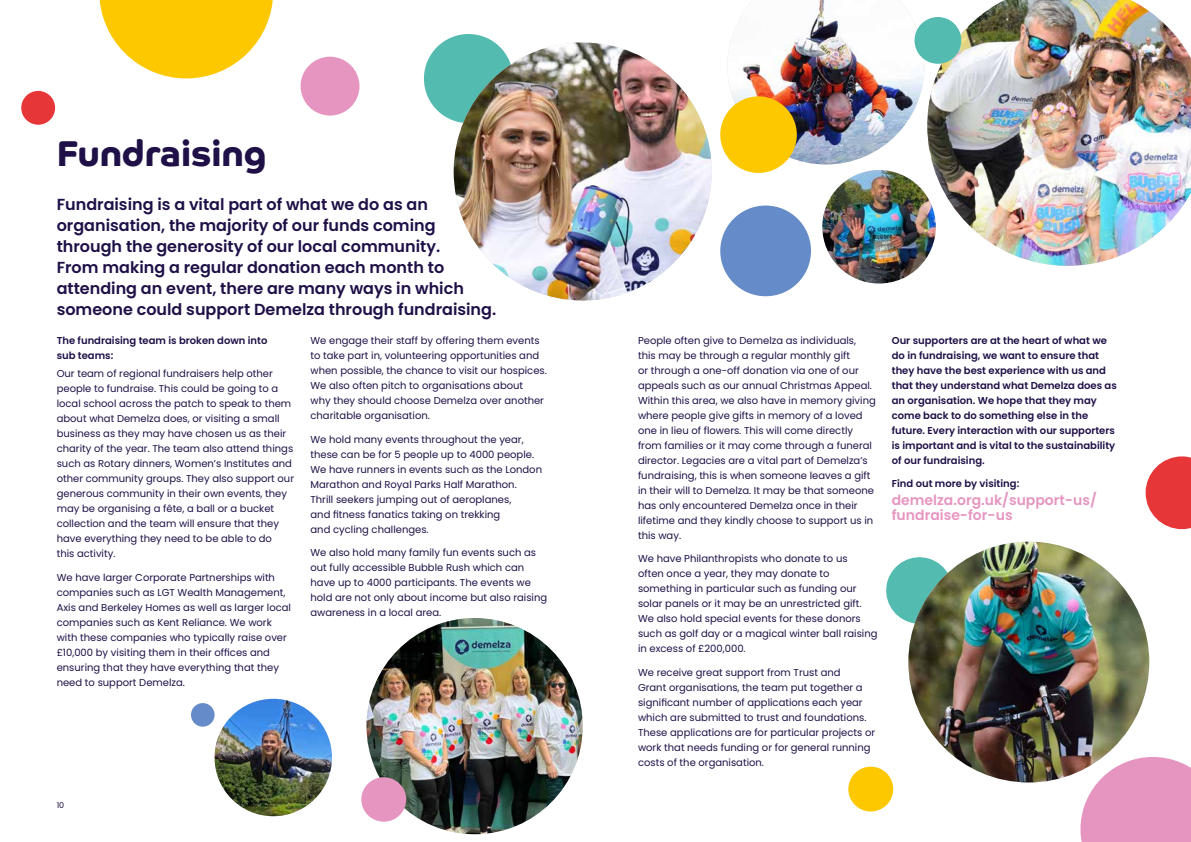
<style>
.page{position:relative;width:1191px;height:842px;background:#fff}
.page>*{position:absolute;margin:0;border:0;box-sizing:border-box;transform-origin:0 0}
.t1{font:700 36px "Co Headline";color:#1f1047}
.t2{font:600 16px/21px "Poppins";color:#1f1047}
.t3{font:600 14px/15px "Poppins";color:#e695c0}
.t4{font:10px/15px "Poppins";color:#1f1047}
.t5{font:600 10px/15px "Poppins";color:#1f1047}
.t6{font:8px "Poppins";color:#1f1047}
</style>
<div class="page">
<img style="left:822px;top:170px;width:113px;height:113px;border-radius:57px">
<div style="left:424px;top:34px;width:89px;height:89px;background:#53bbaf;border-radius:50%"></div>
<svg style="left:886px;top:557px;width:67px;height:67px"></svg>
<img style="left:366px;top:618px;width:217px;height:216px;border-radius:108px">
<img style="left:454px;top:43px;width:257px;height:257px;border-radius:129px">
<svg style="left:1145px;top:456px;width:46px;height:73px"></svg>
<svg style="left:99px;top:0;width:174px;height:78px"></svg>
<svg style="left:1072px;top:748px;width:119px;height:94px"></svg>
<img style="left:908px;top:542px;width:241px;height:240px;border-radius:120px">
<div style="left:848px;top:767px;width:45px;height:44px;background:#fec800;border-radius:50%"></div>
<img style="left:727px;top:0;width:197px;height:164px">
<div style="left:720px;top:96px;width:77px;height:77px;background:#fec800;border-radius:50%"></div>
<div style="left:300px;top:57px;width:59px;height:59px;background:#e695c0;border-radius:50%"></div>
<img style="left:927px;top:0;width:264px;height:266px">
<img style="left:214px;top:699px;width:118px;height:117px;border-radius:59px">
<div style="left:21px;top:91px;width:34px;height:34px;background:#e73638;border-radius:50%"></div>
<div style="left:720px;top:206px;width:91px;height:90px;background:#658bc8;border-radius:50%"></div>
<div style="left:361px;top:777px;width:45px;height:45px;background:#e695c0;border-radius:50%"></div>
<div style="left:914px;top:17px;width:47px;height:47px;background:#53bbaf;border-radius:50%"></div>
<div style="left:191px;top:703px;width:23px;height:24px;background:#658bc8;border-radius:50%"></div>
<h1 class="t1" style="left:57px;top:133px;width:211px">Fundraising</h1>
<p class="t2" style="left:57px;top:194px;width:441px">Fundraising is a vital part of what we do as an organisation, the majority of our funds coming through the generosity of our local community.<br>From making a regular donation each month to attending an event, there are many ways in which someone could support Demelza through fundraising.</p>
<p class="t5" style="left:57px;top:333px;width:212px">The fundraising team is broken down into sub teams:</p>
<p class="t4" style="left:57px;top:366px;width:239px">Our team of regional fundraisers help other people to fundraise. This could be going to a local school across the patch to speak to them about what Demelza does, or visiting a small business as they may have chosen us as their charity of the year. The team also attend things such as Rotary dinners, Women’s Institutes and other community groups. They also support our generous community in their own events, they may be organising a fête, a ball or a bucket collection and the team will ensure that they have everything they need to be able to do<br>this activity.</p>
<p class="t4" style="left:57px;top:570px;width:236px">We have larger Corporate Partnerships with companies such as LGT Wealth Management, Axis and Berkeley Homes as well as larger local companies such as Kent Reliance. We work with these companies who typically raise over £10,000 by visiting them in their offices and ensuring that they have everything that they need to support Demelza.</p>
<p class="t4" style="left:310px;top:333px;width:238px">We engage their staff by offering them events to take part in, volunteering opportunities and when possible, the chance to visit our hospices.<br>We also often pitch to organisations about<br>why they should choose Demelza over another charitable organisation.</p>
<p class="t4" style="left:310px;top:432px;width:233px">We hold many events throughout the year, these can be for 5 people up to 4000 people.<br>We have runners in events such as the London Marathon and Royal Parks Half Marathon.<br>Thrill seekers jumping out of aeroplanes,<br>and fitness fanatics taking on trekking<br>and cycling challenges.</p>
<p class="t4" style="left:310px;top:545px;width:238px">We also hold many family fun events such as out fully accessible Bubble Rush which can have up to 4000 participants. The events we hold are not only about income but also raising awareness in a local area.</p>
<p class="t6" style="left:57px;top:800px;width:9px">10</p>
<p class="t4" style="left:638px;top:333px;width:239px">People often give to Demelza as individuals, this may be through a regular monthly gift<br>or through a one-off donation via one of our appeals such as our annual Christmas Appeal.<br>Within this area, we also have in memory giving where people give gifts in memory of a loved one in lieu of flowers. This will come directly from families or it may come through a funeral director. Legacies are a vital part of Demelza’s fundraising, this is when someone leaves a gift in their will to Demelza. It may be that someone has only encountered Demelza once in their lifetime and they kindly choose to support us in this way.</p>
<p class="t4" style="left:638px;top:551px;width:241px">We have Philanthropists who donate to us<br>often once a year, they may donate to something in particular such as funding our solar panels or it may be an unrestricted gift.<br>We also hold special events for these donors such as golf day or a magical winter ball raising in excess of £200,000.</p>
<p class="t4" style="left:638px;top:665px;width:239px">We receive great support from Trust and<br>Grant organisations, the team put together a significant number of applications each year which are submitted to trust and foundations.<br>These applications are for particular projects or work that needs funding or for general running costs of the organisation.</p>
<p class="t5" style="left:891px;top:333px;width:226px">Our supporters are at the heart of what we do in fundraising, we want to ensure that they have the best experience with us and that they understand what Demelza does as an organisation. We hope that they may come back to do something else in the future. Every interaction with our supporters is important and is vital to the sustainability of our fundraising.</p>
<p class="t5" style="left:891px;top:476px;width:129px">Find out more by visiting:</p>
<h3 class="t3" style="left:891px;top:493px;width:206px">demelza.org.uk/support-us/ fundraise-for-us</h3>
</div>
